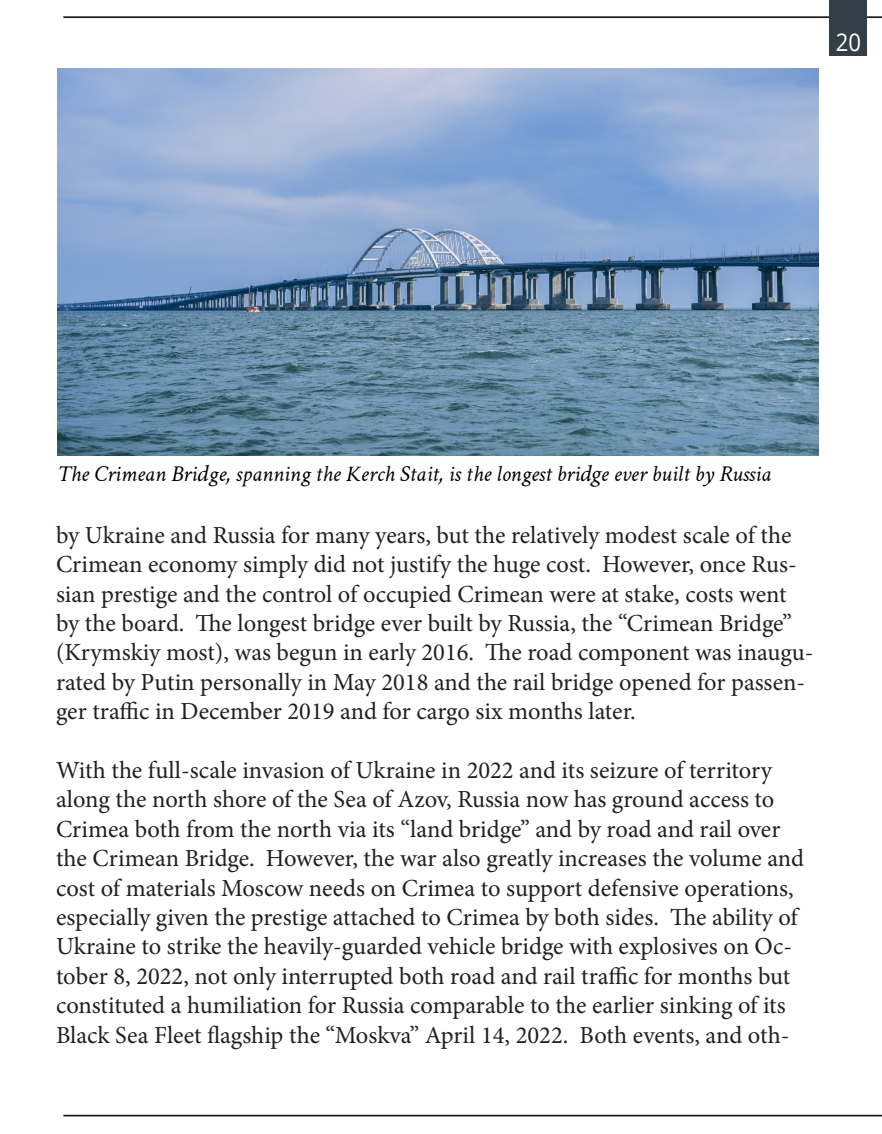
<style>
.page{position:relative;width:882px;height:1134px;background:#fff}
.page>*{position:absolute;margin:0;border:0;box-sizing:border-box;transform-origin:0 0}
.t1{font:24.5px/29.4px "Minion Pro";color:#231f20}
.t2{font:24.5px "Open Sans";color:#fff;scale:.9 1}
.t3{font:italic 22.75px "Crimson Text";color:#000}
.s1{font-family:"Minion Pro"}
</style>
<div class="page">
<hr style="left:63px;top:1115px;width:819px;height:1px;background:#231f20">
<hr style="left:63px;top:16px;width:819px;height:2px;background:#231f20">
<div style="left:830px;top:1px;width:37px;height:54px;background:#323f47"></div>
<img style="left:58px;top:69px;width:761px;height:387px">
<p class="t2" style="left:836px;top:26px;width:30px">20</p>
<p class="t3" style="left:58px;top:457px;width:715px">The Crimean Bri<span class="s1">d</span>ge, spanning the Kerch Stait, is the longest bri<span class="s1">dg</span>e ever built by Russia</p>
<p class="t1" style="left:56px;top:520px;width:759px">by Ukraine and Russia for many years, but the relatively modest scale of the Crimean economy simply did not justify the huge cost. However, once Rus&shy;sian prestige and the control of occupied Crimean were at stake, costs went by the board. The longest bridge ever built by Russia, the “Crimean Bridge” (Krymskiy most), was begun in early 2016. The road component was inaugu&shy;rated by Putin personally in May 2018 and the rail bridge opened for passen&shy;ger traffic in December 2019 and for cargo six months later.</p>
<p class="t1" style="left:56px;top:756px;width:750px">With the full-scale invasion of Ukraine in 2022 and its seizure of territory along the north shore of the Sea of Azov, Russia now has ground access to Crimea both from the north via its “land bridge” and by road and rail over the Crimean Bridge. However, the war also greatly increases the volume and cost of materials Moscow needs on Crimea to support defensive operations, especially given the prestige attached to Crimea by both sides. The ability of Ukraine to strike the heavily-guarded vehicle bridge with explosives on Oc&shy;tober 8, 2022, not only interrupted both road and rail traffic for months but constituted a humiliation for Russia comparable to the earlier sinking of its Black Sea Fleet flagship the “Moskva” April 14, 2022. Both events, and oth-</p>
</div>
